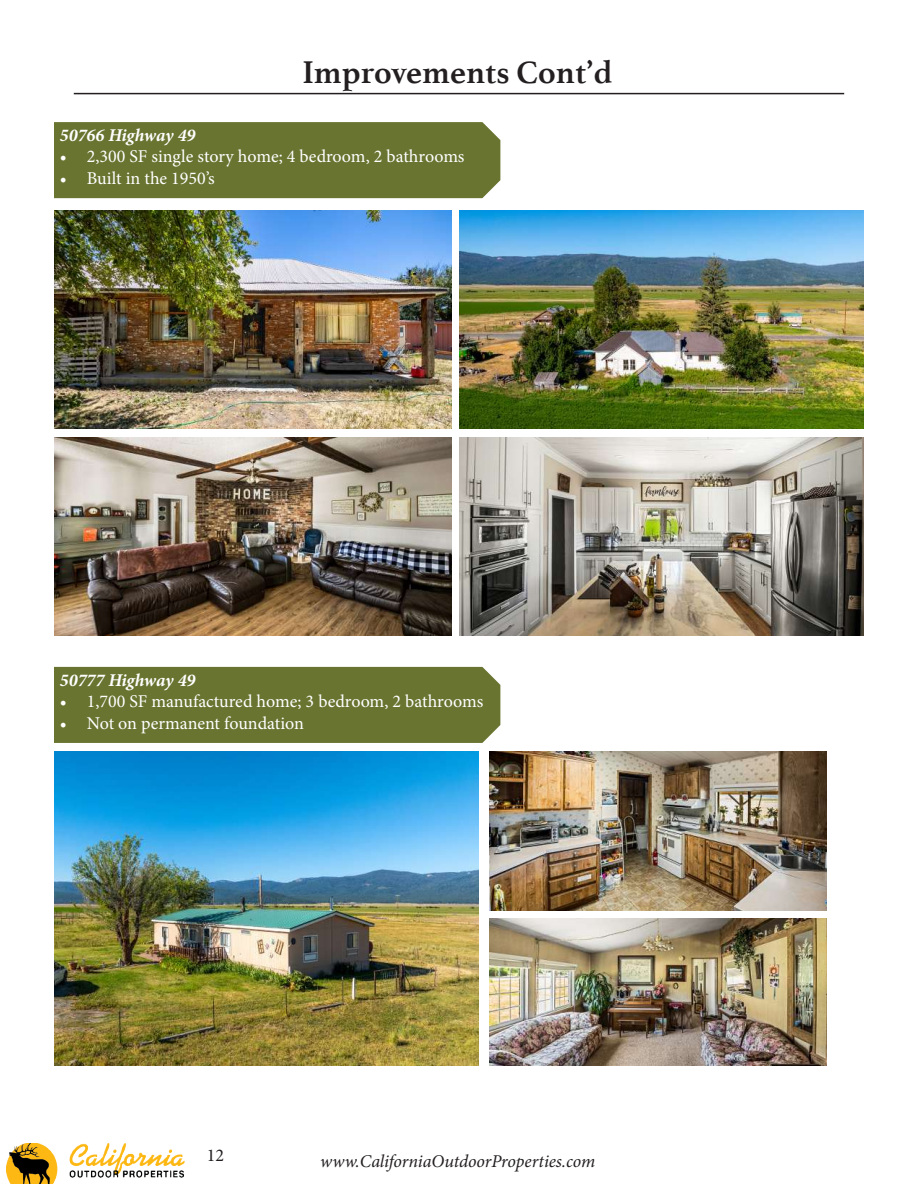
<style>
.page{position:relative;width:918px;height:1188px;background:#fff}
.page>*{position:absolute;margin:0;border:0;box-sizing:border-box;transform-origin:0 0}
.t1{font:700 33px "Athelas";color:#231f20}
.t2{font:18px "Minion Pro";color:#fff}
.t3{font:italic 18px "Minion Pro";letter-spacing:-.005em;color:#231f20}
.t4{font:italic 700 18px "Minion Pro";color:#fff}
.t5{font:18px "Minion Pro";color:#231f20}
</style>
<div class="page">
<img style="left:6px;top:1143px;width:179px;height:40px">
<div style="left:54px;top:667px;width:446px;height:76px;background:#697430"></div>
<hr style="left:74px;top:93px;width:770px;height:1px;background:#231f20">
<img style="left:54px;top:752px;width:425px;height:314px">
<img style="left:459px;top:210px;width:405px;height:219px">
<img style="left:54px;top:210px;width:398px;height:219px">
<div style="left:54px;top:122px;width:446px;height:76px;background:#697430"></div>
<img style="left:54px;top:438px;width:398px;height:197px">
<img style="left:459px;top:438px;width:405px;height:197px">
<img style="left:490px;top:919px;width:336px;height:147px">
<img style="left:490px;top:752px;width:336px;height:158px">
<h1 class="t1" style="left:302px;top:45px;width:312px">Improvements Cont’d</h1>
<p class="t4" style="left:60px;top:122px;width:137px">50766 Highway 49</p>
<p class="t2" style="left:60px;top:145px;width:406px">• 2,300 SF single story home; 4 bedroom, 2 bathrooms</p>
<p class="t2" style="left:60px;top:166px;width:156px">• Built in the 1950’s</p>
<p class="t4" style="left:60px;top:667px;width:137px">50777 Highway 49</p>
<p class="t2" style="left:60px;top:689px;width:425px">• 1,700 SF manufactured home; 3 bedroom, 2 bathrooms</p>
<p class="t2" style="left:60px;top:711px;width:246px">• Not on permanent foundation</p>
<p class="t5" style="left:207px;top:1143px;width:19px">12</p>
<p class="t3" style="left:320px;top:1149px;width:277px">www.CaliforniaOutdoorProperties.com</p>
</div>
